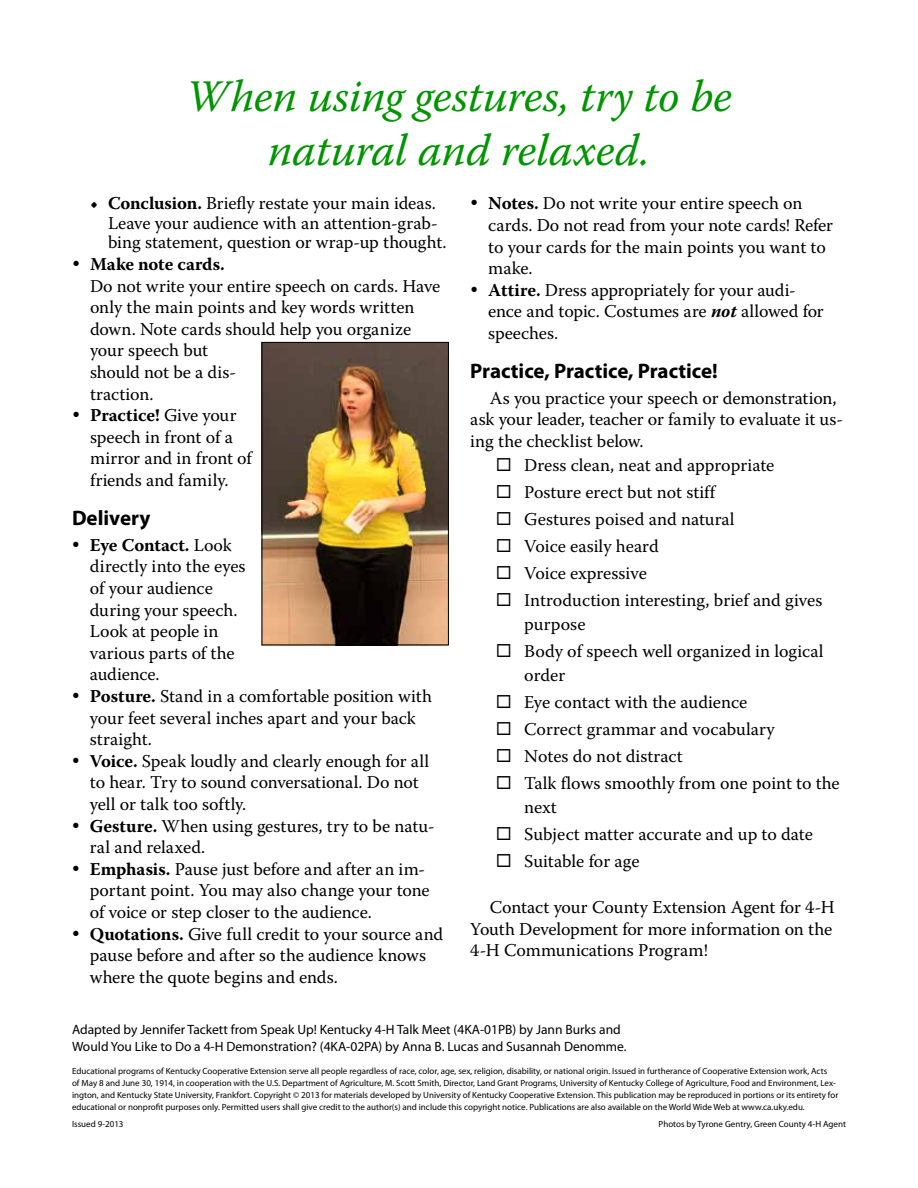
<style>
.page{position:relative;width:918px;height:1188px;background:#fff}
.page>*{position:absolute;margin:0;border:0;box-sizing:border-box;transform-origin:0 0}
.t1{font:italic 45px/54px "Warnock Pro";letter-spacing:-.005em;color:#009500;text-align:center}
.t2{font:700 21px "Myriad Pro";color:#000}
.t3{font:18px/21.6px "Warnock Pro";color:#000}
.t4{font:700 18px "Warnock Pro";color:#000}
.t5{font:13.5px/16.2px "Myriad Pro";color:#000}
.t6{font:9px/12px "Myriad Pro";color:#000}
.s1{font-weight:700}
.s2{font-weight:700;font-style:italic}
</style>
<div class="page">
<img style="left:264px;top:344px;width:183px;height:299px">
<div style="left:262px;top:342px;width:187px;height:303px;border:1px solid #000"></div>
<h1 class="t1" style="left:186px;top:69px;width:548px">When using gestures, try to be natural and relaxed.</h1>
<p class="t3" style="left:108px;top:193px;width:340px;line-height:19.5px;text-indent:-18px"><span class="s1">• Conclusion.</span> Briefly restate your main ideas.<br>Leave your audience with an attention-grab&shy;bing statement, question or wrap-up thought.</p>
<p class="t4" style="left:90px;top:253px;width:136px">Make note cards.</p>
<p class="t3" style="left:90px;top:275px;width:352px">Do not write your entire speech on cards. Have only the main points and key words written down. Note cards should help you organize your speech but<br>should not be a dis-<br>traction.<br><span class="s1">Practice!</span> Give your<br>speech in front of a<br>mirror and in front of<br>friends and family.</p>
<p class="t2" style="left:72px;top:504px;width:80px">Delivery</p>
<p class="t3" style="left:90px;top:534px;width:355px"><span class="s1">Eye Contact.</span> Look<br>directly into the eyes<br>of your audience<br>during your speech.<br>Look at people in<br>various parts of the<br>audience.<br><span class="s1">Posture.</span> Stand in a comfortable position with your feet several inches apart and your back straight.<br><span class="s1">Voice.</span> Speak loudly and clearly enough for all to hear. Try to sound conversational. Do not yell or talk too softly.<br><span class="s1">Gesture.</span> When using gestures, try to be natu&shy;ral and relaxed.<br><span class="s1">Emphasis.</span> Pause just before and after an im&shy;portant point. You may also change your tone of voice or step closer to the audience.<br><span class="s1">Quotations.</span> Give full credit to your source and pause before and after so the audience knows where the quote begins and ends.</p>
<p class="t3" style="left:488px;top:192px;width:346px"><span class="s1">Notes.</span> Do not write your entire speech on cards. Do not read from your note cards! Refer to your cards for the main points you want to make.<br><span class="s1">Attire.</span> Dress appropriately for your audi&shy;ence and topic. Costumes are <span class="s2">not</span> allowed for speeches.</p>
<p class="t2" style="left:470px;top:357px;width:249px">Practice, Practice, Practice!</p>
<p class="t3" style="left:470px;top:387px;width:374px;text-indent:19px">As you practice your speech or demonstration, ask your leader, teacher or family to evaluate it us&shy;ing the checklist below.</p>
<p class="t3" style="left:524px;top:451px;width:300px;line-height:27px">Dress clean, neat and appropriate<br>Posture erect but not stiff<br>Gestures poised and natural<br>Voice easily heard<br>Voice expressive<br>Introduction interesting, brief and gives</p>
<p class="t3" style="left:524px;top:610px;width:301px;line-height:27px">purpose<br>Body of speech well organized in logical</p>
<p class="t3" style="left:524px;top:661px;width:317px;line-height:27px">order<br>Eye contact with the audience<br>Correct grammar and vocabulary<br>Notes do not distract<br>Talk flows smoothly from one point to the</p>
<p class="t3" style="left:524px;top:793px;width:290px;line-height:27px">next<br>Subject matter accurate and up to date<br>Suitable for age</p>
<p class="t3" style="left:470px;top:896px;width:366px;text-indent:19px">Contact your County Extension Agent for 4-H<br>Youth Development for more information on the<br>4-H Communications Program!</p>
<p class="t5" style="left:72px;top:1021px;width:556px">Adapted by Jennifer Tackett from Speak Up! Kentucky 4-H Talk Meet (4KA-01PB) by Jann Burks and<br>Would You Like to Do a 4-H Demonstration? (4KA-02PA) by Anna B. Lucas and Susannah Denomme.</p>
<p class="t6" style="left:72px;top:1065px;width:768px">Educational programs of Kentucky Cooperative Extension serve all people regardless of race, color, age, sex, religion, disability, or national origin. Issued in furtherance of Cooperative Extension work, Acts<br>of May 8 and June 30, 1914, in cooperation with the U.S. Department of Agriculture, M. Scott Smith, Director, Land Grant Programs, University of Kentucky College of Agriculture, Food and Environment, Lex&shy;ington, and Kentucky State University, Frankfort. Copyright © 2013 for materials developed by University of Kentucky Cooperative Extension. This publication may be reproduced in portions or its entirety for educational or nonprofit purposes only. Permitted users shall give credit to the author(s) and include this copyright notice. Publications are also available on the World Wide Web at www.ca.uky.edu.</p>
<p class="t6" style="left:72px;top:1118px;width:53px">Issued 9-2013</p>
<p class="t6" style="left:659px;top:1118px;width:189px">Photos by Tyrone Gentry, Green County 4-H Agent</p>
</div>
